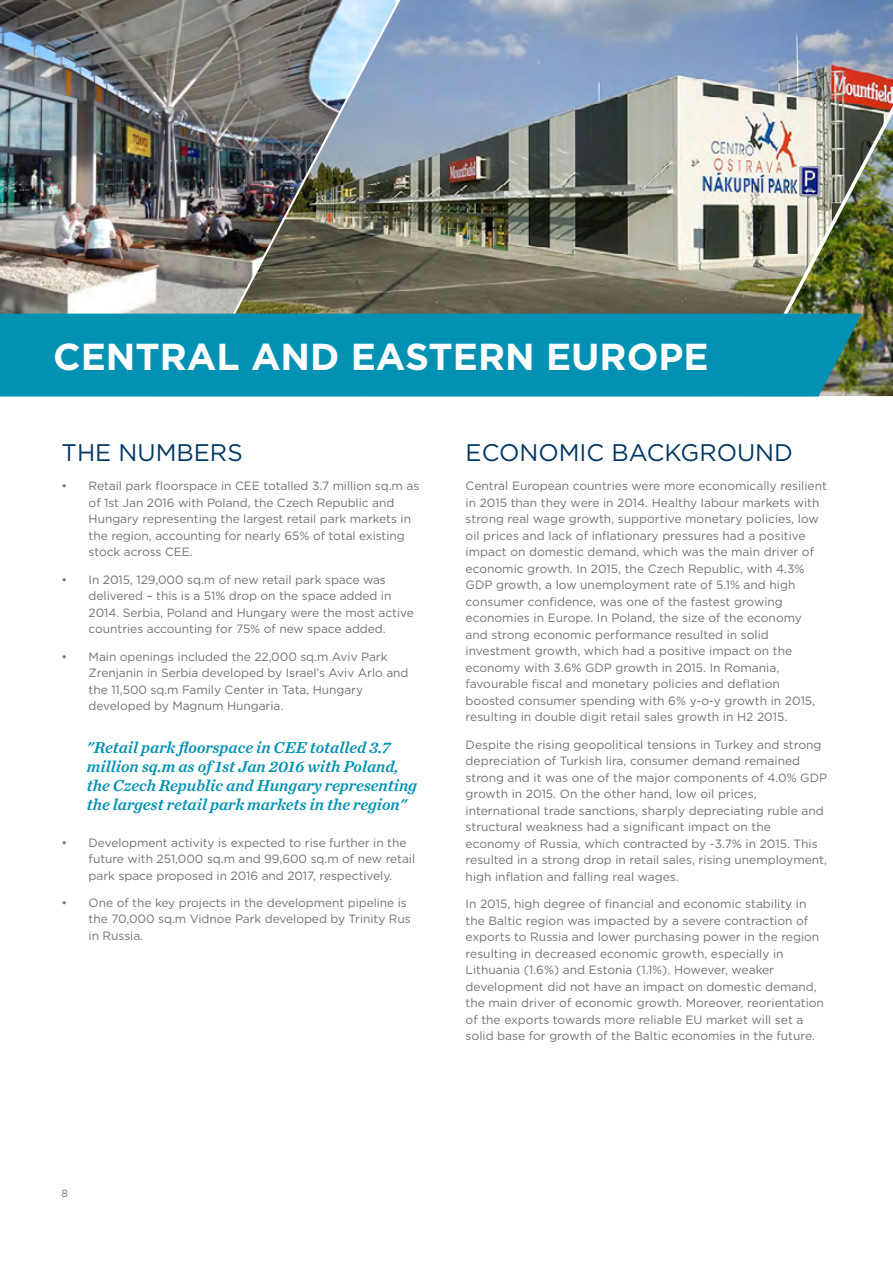
<style>
.page{position:relative;width:893px;height:1263px;background:#fff}
.page>*{position:absolute;margin:0;border:0;box-sizing:border-box;transform-origin:0 0}
.t1{font:700 37.5px "Gotham";color:#fff}
.t2{font:24px "Gotham";color:#003764}
.t3{font:italic 16.5px/19px "Chronicle Text G2 Semi";color:#0091b3}
.t4{font:12px/16.5px "Gotham";color:#707272}
.t5{font:10.5px "Gotham";color:#707272}
</style>
<div class="page">
<img style="left:0;top:0;width:187px;height:314px">
<img style="left:187px;top:0;width:552px;height:314px">
<img style="left:739px;top:0;width:154px;height:396px">
<div style="left:0;top:314px;width:862px;height:82px;background:#0091b3"></div>
<h1 class="t1" style="left:53px;top:332px;width:657px">CENTRAL AND EASTERN EUROPE</h1>
<h2 class="t2" style="left:62px;top:437px;width:183px">THE NUMBERS</h2>
<p class="t4" style="left:89px;top:478px;width:332px;text-indent:-27px">• Retail park floorspace in CEE totalled 3.7 million sq.m as of 1st Jan 2016 with Poland, the Czech Republic and Hungary representing the largest retail park markets in the region, accounting for nearly 65% of total existing stock across CEE.</p>
<p class="t4" style="left:89px;top:571px;width:327px;text-indent:-27px">• In 2015, 129,000 sq.m of new retail park space was delivered – this is a 51% drop on the space added in 2014. Serbia, Poland and Hungary were the most active countries accounting for 75% of new space added.</p>
<p class="t4" style="left:89px;top:648px;width:321px;text-indent:-27px">• Main openings included the 22,000 sq.m Aviv Park Zrenjanin in Serbia developed by Israel’s Aviv Arlo and the 11,500 sq.m Family Center in Tata, Hungary developed by Magnum Hungaria.</p>
<h3 class="t3" style="left:87px;top:737px;width:332px">"Retail park floorspace in CEE totalled 3.7 million sq.m as of 1st Jan 2016 with Poland, the Czech Republic and Hungary representing the largest retail park markets in the region"</h3>
<p class="t4" style="left:89px;top:834px;width:328px;text-indent:-27px">• Development activity is expected to rise further in the future with 251,000 sq.m and 99,600 sq.m of new retail park space proposed in 2016 and 2017, respectively.</p>
<p class="t4" style="left:89px;top:894px;width:324px;text-indent:-27px">• One of the key projects in the development pipeline is the 70,000 sq.m Vidnoe Park developed by Trinity Rus in Russia.</p>
<h2 class="t2" style="left:466px;top:437px;width:329px">ECONOMIC BACKGROUND</h2>
<p class="t4" style="left:466px;top:478px;width:363px">Central European countries were more economically resilient in 2015 than they were in 2014. Healthy labour markets with strong real wage growth, supportive monetary policies, low oil prices and lack of inflationary pressures had a positive impact on domestic demand, which was the main driver of economic growth. In 2015, the Czech Republic, with 4.3% GDP growth, a low unemployment rate of 5.1% and high consumer confidence, was one of the fastest growing economies in Europe. In Poland, the size of the economy and strong economic performance resulted in solid investment growth, which had a positive impact on the economy with 3.6% GDP growth in 2015. In Romania, favourable fiscal and monetary policies and deflation boosted consumer spending with 6% y-o-y growth in 2015, resulting in double digit retail sales growth in H2 2015.</p>
<p class="t4" style="left:466px;top:736px;width:363px">Despite the rising geopolitical tensions in Turkey and strong depreciation of Turkish lira, consumer demand remained strong and it was one of the major components of 4.0% GDP growth in 2015. On the other hand, low oil prices, international trade sanctions, sharply depreciating ruble and structural weakness had a significant impact on the economy of Russia, which contracted by -3.7% in 2015. This resulted in a strong drop in retail sales, rising unemployment, high inflation and falling real wages.</p>
<p class="t4" style="left:466px;top:895px;width:360px">In 2015, high degree of financial and economic stability in the Baltic region was impacted by a severe contraction of exports to Russia and lower purchasing power in the region resulting in decreased economic growth, especially in Lithuania (1.6%) and Estonia (1.1%). However, weaker development did not have an impact on domestic demand, the main driver of economic growth. Moreover, reorientation of the exports towards more reliable EU market will set a solid base for growth of the Baltic economies in the future.</p>
<p class="t5" style="left:62px;top:1186px;width:8px">8</p>
</div>
